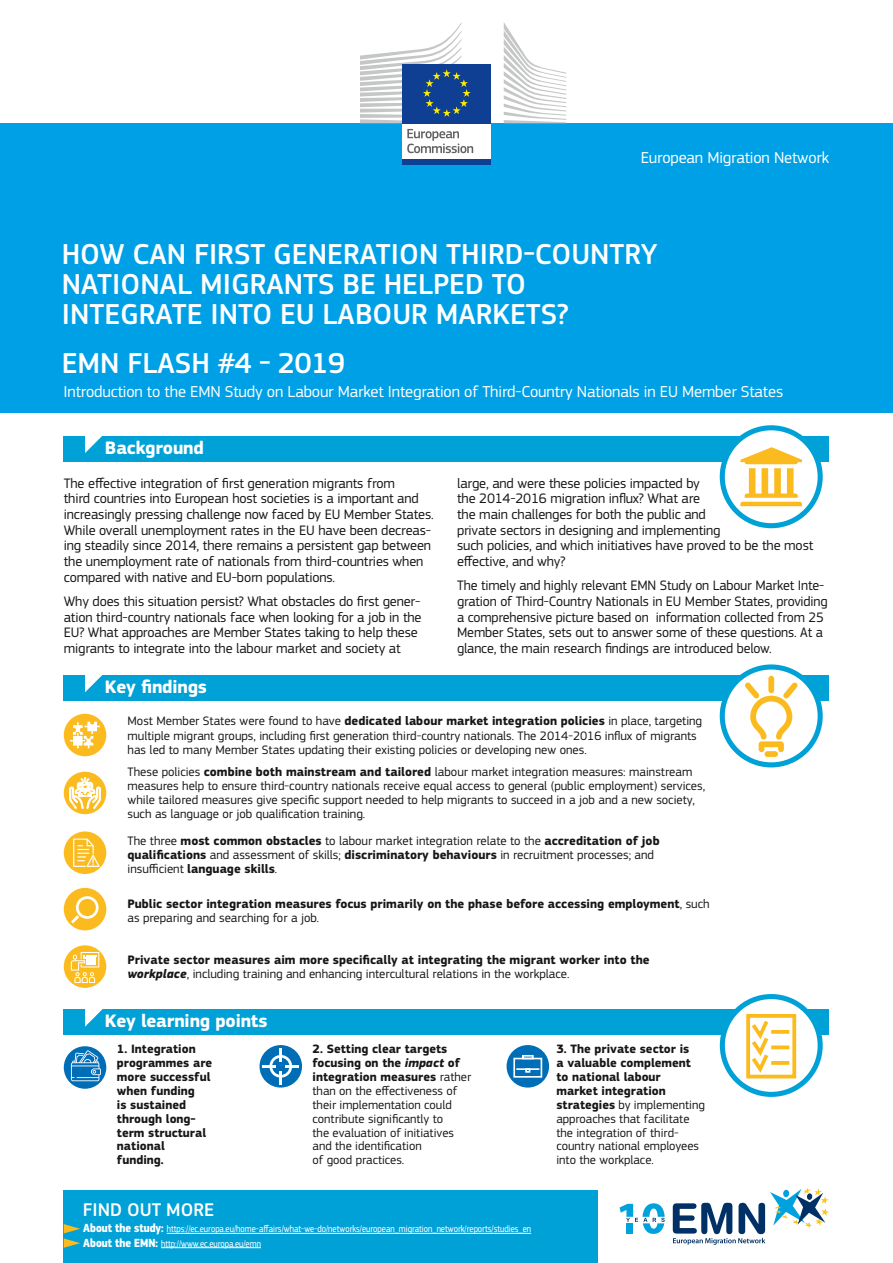
<style>
.page{position:relative;width:893px;height:1263px;background:#fff}
.page>*{position:absolute;margin:0;border:0;box-sizing:border-box;transform-origin:0 0}
.t1{font:500 30px/30px "EC Square Sans Pro";color:#fff}
.t2{font:500 19.05px "EC Square Sans Pro";color:#fff}
.t3{font:700 18.75px "EC Square Sans Pro";letter-spacing:-.01em;color:#fff}
.t4{font:16.5px "EC Square Sans Pro";letter-spacing:-.01em;color:#fff}
.t5{font:14.25px/15.8px "EC Square Sans Pro";letter-spacing:-.01em;color:#181716}
.t6{font:12.75px/14.1px "EC Square Sans Pro";color:#181716}
.t7{font:700 12.75px/14.1px "EC Square Sans Pro";color:#181716}
.t8{font:12.6px/13.8px "EC Square Sans Pro";color:#181716}
.t9{font:700 12.6px/13.8px "EC Square Sans Pro";color:#181716}
.t10{font:italic 12.45px "EC Square Sans Pro";color:#fff}
.t11{font:9.75px/14.4px "EC Square Sans Cond Pro";color:#fff}
.s1{font-weight:700}
.s2{font-weight:400}
.s3{font-style:italic}
.s4{font-weight:700;font-style:italic}
.s5{font-weight:700;font-size:12.3px}
</style>
<div class="page">
<div style="left:0;top:123px;width:893px;height:290px;background:#00a0e6"></div>
<div style="left:507px;top:1045px;width:42px;height:42px;background:#006db7;border-radius:50%"></div>
<div style="left:513px;top:1058px;width:29px;height:20px;border:2px solid #fff"></div>
<hr style="left:516px;top:1068px;width:23px;height:2px;background:#fff">
<svg style="left:525px;top:1068px;width:5px;height:5px"></svg>
<div style="left:522px;top:1055px;width:12px;height:4px;border:2px solid #fff"></div>
<div style="left:260px;top:1045px;width:42px;height:42px;background:#006db7;border-radius:50%"></div>
<svg style="left:263px;top:1048px;width:36px;height:36px"></svg>
<div style="left:64px;top:1191px;width:534px;height:72px;background:#00a1d7"></div>
<hr style="left:167px;top:1233px;width:364px;height:1px;background:#fff">
<hr style="left:161px;top:1247px;width:100px;height:1px;background:#fff">
<svg style="left:64px;top:1224px;width:16px;height:24px"></svg>
<svg style="left:620px;top:1203px;width:45px;height:31px"></svg>
<svg style="left:673px;top:1188px;width:156px;height:57px"></svg>
<div style="left:402px;top:122px;width:89px;height:39px;background:#fff"></div>
<div style="left:402px;top:64px;width:89px;height:59px;background:#0f3f93"></div>
<svg style="left:360px;top:22px;width:111px;height:101px"></svg>
<div style="left:402px;top:160px;width:89px;height:5px;background:#0f3f93"></div>
<svg style="left:504px;top:23px;width:62px;height:100px"></svg>
<svg style="left:407px;top:129px;width:66px;height:24px"></svg>
<div style="left:64px;top:1009px;width:765px;height:26px;background:#00a1d7"></div>
<svg style="left:85px;top:1009px;width:18px;height:18px"></svg>
<svg style="left:722px;top:996px;width:98px;height:98px"></svg>
<div style="left:720px;top:994px;width:103px;height:103px;border:5px solid #00a1d7;border-radius:50%"></div>
<svg style="left:64px;top:1046px;width:42px;height:43px"></svg>
<svg style="left:71px;top:1050px;width:30px;height:31px"></svg>
<div style="left:64px;top:675px;width:765px;height:26px;background:#00a1d7"></div>
<svg style="left:85px;top:675px;width:18px;height:17px"></svg>
<div style="left:64px;top:436px;width:765px;height:26px;background:#00a1d7"></div>
<svg style="left:85px;top:436px;width:17px;height:17px"></svg>
<div style="left:725px;top:670px;width:91px;height:91px;background:#fff;border-radius:50%"></div>
<div style="left:722px;top:667px;width:97px;height:97px;border:6px solid #fff;border-radius:50%"></div>
<div style="left:725px;top:430px;width:91px;height:92px;background:#fff;border-radius:50%"></div>
<div style="left:722px;top:428px;width:97px;height:97px;border:6px solid #fff;border-radius:50%"></div>
<div style="left:720px;top:664px;width:103px;height:103px;border:5px solid #00a1d7;border-radius:50%"></div>
<div style="left:720px;top:425px;width:103px;height:103px;border:5px solid #00a1d7;border-radius:50%"></div>
<div style="left:64px;top:772px;width:42px;height:42px;background:#fbbb1e;border-radius:50%"></div>
<svg style="left:69px;top:777px;width:32px;height:33px"></svg>
<svg style="left:740px;top:447px;width:62px;height:59px"></svg>
<div style="left:746px;top:1014px;width:50px;height:64px;border:4px solid #fbbb1d"></div>
<svg style="left:748px;top:1016px;width:24px;height:61px"></svg>
<svg style="left:771px;top:1030px;width:18px;height:4px"></svg>
<svg style="left:771px;top:1045px;width:18px;height:4px"></svg>
<svg style="left:771px;top:1061px;width:18px;height:4px"></svg>
<div style="left:64px;top:888px;width:42px;height:42px;background:#fbbb1e;border-radius:50%"></div>
<svg style="left:71px;top:896px;width:28px;height:27px"></svg>
<div style="left:759px;top:741px;width:25px;height:11px;border:6px solid #fbbb1e"></div>
<div style="left:767px;top:751px;width:8px;height:6px;background:#fbbb1e"></div>
<svg style="left:740px;top:677px;width:63px;height:66px"></svg>
<div style="left:64px;top:714px;width:42px;height:42px;background:#fbbb1e;border-radius:50%"></div>
<svg style="left:69px;top:721px;width:31px;height:28px"></svg>
<div style="left:64px;top:945px;width:42px;height:43px;background:#fbbb1e;border-radius:50%"></div>
<svg style="left:71px;top:952px;width:28px;height:31px"></svg>
<div style="left:64px;top:831px;width:42px;height:43px;background:#fbbb1e;border-radius:50%"></div>
<svg style="left:73px;top:838px;width:27px;height:29px"></svg>
<p class="t4" style="left:641px;top:148px;width:190px">European Migration Network</p>
<h1 class="t1" style="left:62px;top:240px;width:597px">HOW CAN FIRST GENERATION THIRD-COUNTRY<br>NATIONAL MIGRANTS BE HELPED TO<br>INTEGRATE INTO EU LABOUR MARKETS?</h1>
<h1 class="t1" style="left:62px;top:349px;width:285px">EMN FLASH #4 - 2019</h1>
<p class="t4" style="left:64px;top:382px;width:721px">Introduction to the EMN Study on Labour Market Integration of Third-Country Nationals in EU Member States</p>
<h3 class="t3" style="left:105px;top:436px;width:100px">Background</h3>
<p class="t5" style="left:64px;top:475px;width:371px">The effective integration of first generation migrants from<br>third countries into European host societies is a important and increasingly pressing challenge now faced by EU Member States.<br>While overall unemployment rates in the EU have been decreas&shy;ing steadily since 2014, there remains a persistent gap between the unemployment rate of nationals from third-countries when compared with native and EU-born populations.</p>
<p class="t5" style="left:64px;top:593px;width:359px">Why does this situation persist? What obstacles do first gener&shy;ation third-country nationals face when looking for a job in the EU? What approaches are Member States taking to help these migrants to integrate into the labour market and society at</p>
<h3 class="t3" style="left:105px;top:675px;width:104px">Key findings</h3>
<p class="t5" style="left:457px;top:475px;width:358px">large, and were these policies impacted by<br>the 2014-2016 migration influx? What are<br>the main challenges for both the public and<br>private sectors in designing and implementing<br>such policies, and which initiatives have proved to be the most effective, and why?</p>
<p class="t5" style="left:457px;top:578px;width:372px">The timely and highly relevant EMN Study on Labour Market Inte&shy;gration of Third-Country Nationals in EU Member States, providing a comprehensive picture based on information collected from 25<br>Member States, sets out to answer some of these questions. At a glance, the main research findings are introduced below.</p>
<p class="t6" style="left:128px;top:714px;width:576px">Most Member States were found to have <span class="s1">dedicated labour market integration policies</span> in place, targeting multiple migrant groups, including first generation third-country nationals. The 2014-2016 influx of migrants has led to many Member States updating their existing policies or developing new ones.</p>
<p class="t6" style="left:128px;top:765px;width:579px">These policies <span class="s1">combine both mainstream and tailored</span> labour market integration measures: mainstream measures help to ensure third-country nationals receive equal access to general (public employment) services, while tailored measures give specific support needed to help migrants to succeed in a job and a new society, such as language or job qualification training.</p>
<p class="t6" style="left:128px;top:834px;width:534px">The three <span class="s1">most common obstacles</span> to labour market integration relate to the <span class="s1">accreditation of job qualifications</span> and assessment of skills; <span class="s1">discriminatory behaviours</span> in recruitment processes; and insufficient <span class="s1">language skills</span>.</p>
<p class="t7" style="left:128px;top:897px;width:584px">Public sector integration measures focus primarily on the phase before accessing employment<span class="s2">, such as preparing and searching for a job.</span></p>
<p class="t7" style="left:128px;top:953px;width:524px">Private sector measures aim more specifically at integrating the migrant worker into the <span class="s3">workplace</span><span class="s2">, including training and enhancing intercultural relations in the workplace.</span></p>
<h3 class="t3" style="left:105px;top:1010px;width:164px">Key learning points</h3>
<p class="t9" style="left:117px;top:1043px;width:97px">1. Integration programmes are more successful when funding<br>is sustained through long&shy;term structural national funding.</p>
<p class="t8" style="left:313px;top:1042px;width:160px"><span class="s1">2. Setting clear targets focusing on the</span> <span class="s4">impact</span> <span class="s1">of integration measures</span> rather than on the effectiveness of their implementation could contribute significantly to<br>the evaluation of initiatives and the identification<br>of good practices.</p>
<p class="t8" style="left:556px;top:1042px;width:150px"><span class="s1">3. The private sector is<br>a valuable complement to national labour market integration strategies</span> by implementing approaches that facilitate the integration of third&shy;country national employees into the workplace.</p>
<h2 class="t2" style="left:83px;top:1199px;width:133px">FIND OUT MORE</h2>
<p class="t11" style="left:83px;top:1222px;width:449px"><span class="s5">About the study:</span> https://ec.europa.eu/home-affairs/what-we-do/networks/european_migration_network/reports/studies_en<br><span class="s5">About the EMN:</span> http://www.ec.europa.eu/emn</p>
<p class="t10" style="left:407px;top:1222px;width:68px">DG Migration</p>
</div>
